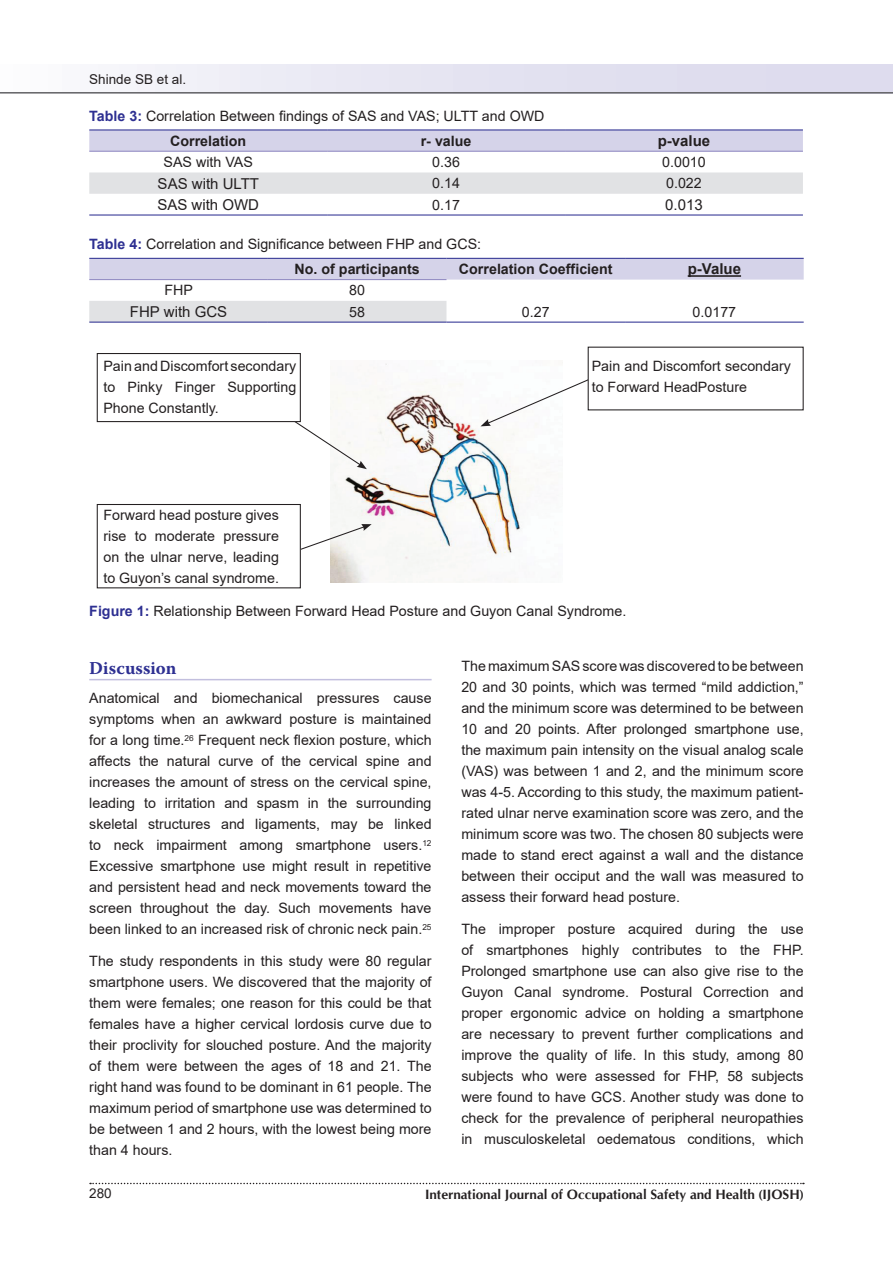
<style>
.page{position:relative;width:893px;height:1263px;background:#fff}
.page>*{position:absolute;margin:0;border:0;box-sizing:border-box;transform-origin:0 0}
.t1{font:700 18px "Warnock Pro";letter-spacing:.005em;color:#2e3092}
.t2{font:15px "Arial";color:#231f20}
.t3{font:700 15px "Arial";color:#231f20}
.t4{font:14.25px/21px "Arial";color:#231f20;text-align:justify}
.t5{font:700 14.25px "Arial";color:#231f20}
.t6{font:700 13.5px "CG Omega";color:#231f20}
.t7{font:13.5px "Arial";color:#231f20}
.s1{font-weight:700;color:#2e3092}
.s2{font-weight:700}
</style>
<div class="page">
<div style="left:0;top:65px;width:893px;height:29px;background:linear-gradient(to right,#f8f8fb,#d8d6eb)"></div>
<svg style="left:90px;top:1183px;width:714px;height:1px"></svg>
<hr style="left:0;top:92px;width:893px;height:2px;background:#636366">
<svg style="left:89px;top:130px;width:714px;height:21px;background:#d0cee6"></svg>
<div style="left:89px;top:172px;width:714px;height:22px;background:#e1e2e4"></div>
<hr style="left:89px;top:129px;width:238px;height:1px;background:#2e3092">
<hr style="left:327px;top:129px;width:238px;height:1px;background:#2e3092">
<hr style="left:565px;top:129px;width:238px;height:1px;background:#2e3092">
<hr style="left:89px;top:151px;width:238px;height:1px;background:#908ac2">
<hr style="left:327px;top:151px;width:238px;height:1px;background:#908ac2">
<hr style="left:565px;top:151px;width:238px;height:1px;background:#908ac2">
<hr style="left:89px;top:214px;width:238px;height:2px;background:#2e3092">
<hr style="left:327px;top:214px;width:238px;height:2px;background:#2e3092">
<hr style="left:565px;top:214px;width:238px;height:2px;background:#2e3092">
<div style="left:89px;top:259px;width:715px;height:21px;background:#d5d3e9"></div>
<div style="left:89px;top:301px;width:357px;height:21px;background:#e1e2e4"></div>
<hr style="left:89px;top:258px;width:179px;height:1px;background:#2e3092">
<hr style="left:268px;top:258px;width:178px;height:1px;background:#2e3092">
<hr style="left:446px;top:258px;width:179px;height:1px;background:#2e3092">
<hr style="left:625px;top:258px;width:179px;height:1px;background:#2e3092">
<hr style="left:89px;top:279px;width:179px;height:1px;background:#908ac2">
<hr style="left:268px;top:279px;width:178px;height:1px;background:#908ac2">
<hr style="left:89px;top:322px;width:179px;height:1px;background:#2e3092">
<hr style="left:268px;top:322px;width:178px;height:1px;background:#2e3092">
<hr style="left:446px;top:322px;width:179px;height:1px;background:#2e3092">
<hr style="left:625px;top:322px;width:179px;height:1px;background:#2e3092">
<hr style="left:688px;top:275px;width:53px;height:2px;background:#231f20">
<img style="left:330px;top:362px;width:233px;height:220px">
<svg style="left:301px;top:524px;width:71px;height:30px"></svg>
<svg style="left:480px;top:377px;width:112px;height:49px"></svg>
<svg style="left:272px;top:406px;width:95px;height:63px"></svg>
<div style="left:97px;top:353px;width:203px;height:69px;background:#fff"></div>
<div style="left:97px;top:353px;width:204px;height:69px;border:1px solid #231f20"></div>
<div style="left:97px;top:504px;width:204px;height:84px;border:1px solid #231f20"></div>
<div style="left:588px;top:347px;width:215px;height:63px;background:#fff"></div>
<hr style="left:89px;top:679px;width:343px;height:1px;background:#c2bfde">
<p class="t7" style="left:89px;top:70px;width:98px">Shinde SB et al.</p>
<p class="t4" style="left:170px;top:103px;width:376px;line-height:24.9px;text-indent:-81px"><span class="s1">Table 3:</span> Correlation Between findings of SAS and VAS; ULTT and OWD<br><span class="s2">Correlation</span></p>
<p class="t5" style="left:421px;top:131px;width:52px">r- value</p>
<p class="t3" style="left:658px;top:130px;width:54px">p-value</p>
<p class="t4" style="left:164px;top:151px;width:91px">SAS with VAS</p>
<p class="t4" style="left:432px;top:151px;width:29px">0.36</p>
<p class="t4" style="left:662px;top:151px;width:45px">0.0010</p>
<p class="t2" style="left:158px;top:173px;width:103px">SAS with ULTT</p>
<p class="t4" style="left:432px;top:173px;width:29px">0.14</p>
<p class="t4" style="left:666px;top:173px;width:37px">0.022</p>
<p class="t2" style="left:157px;top:194px;width:103px">SAS with OWD</p>
<p class="t4" style="left:432px;top:194px;width:29px">0.17</p>
<p class="t2" style="left:665px;top:194px;width:39px">0.013</p>
<p class="t4" style="left:295px;top:232px;width:188px;line-height:24.9px;text-indent:-205px"><span class="s1">Table 4:</span> Correlation and Significance between FHP and GCS:<br><span class="s2">No. of participants</span></p>
<p class="t5" style="left:459px;top:259px;width:155px">Correlation Coefficient</p>
<p class="t3" style="left:688px;top:259px;width:55px">p-Value</p>
<p class="t4" style="left:164px;top:280px;width:30px">FHP</p>
<p class="t4" style="left:349px;top:280px;width:17px">80</p>
<p class="t2" style="left:130px;top:301px;width:99px">FHP with GCS</p>
<p class="t4" style="left:349px;top:301px;width:17px">58</p>
<p class="t4" style="left:522px;top:301px;width:29px">0.27</p>
<p class="t4" style="left:693px;top:301px;width:45px">0.0177</p>
<p class="t4" style="left:103px;top:356px;width:194px">Pain and Discomfort secondary to Pinky Finger Supporting Phone Constantly.</p>
<p class="t4" style="left:103px;top:504px;width:177px">Forward head posture gives rise to moderate pressure on the ulnar nerve, leading to Guyon’s canal syndrome.</p>
<p class="t4" style="left:592px;top:356px;width:201px">Pain and Discomfort secondary to Forward HeadPosture</p>
<p class="t4" style="left:89px;top:601px;width:538px"><span class="s1">Figure 1:</span> Relationship Between Forward Head Posture and Guyon Canal Syndrome.</p>
<p class="t1" style="left:89px;top:657px;width:89px">Discussion</p>
<p class="t4" style="left:89px;top:688px;width:344px">Anatomical and biomechanical pressures cause symptoms when an awkward posture is maintained for a long time.<sup>26</sup> Frequent neck flexion posture, which affects the natural curve of the cervical spine and increases the amount of stress on the cervical spine, leading to irritation and spasm in the surrounding skeletal structures and ligaments, may be linked to neck impairment among smartphone users.<sup>12<br></sup>Excessive smartphone use might result in repetitive and persistent head and neck movements toward the screen throughout the day. Such movements have been linked to an increased risk of chronic neck pain.<sup>25</sup></p>
<p class="t4" style="left:89px;top:950px;width:344px">The study respondents in this study were 80 regular smartphone users. We discovered that the majority of them were females; one reason for this could be that females have a higher cervical lordosis curve due to their proclivity for slouched posture. And the majority of them were between the ages of 18 and 21. The right hand was found to be dominant in 61 people. The maximum period of smartphone use was determined to be between 1 and 2 hours, with the lowest being more than 4 hours.</p>
<p class="t4" style="left:461px;top:655px;width:344px">The maximum SAS score was discovered to be between 20 and 30 points, which was termed “mild addiction,” and the minimum score was determined to be between 10 and 20 points. After prolonged smartphone use, the maximum pain intensity on the visual analog scale (VAS) was between 1 and 2, and the minimum score was 4-5. According to this study, the maximum patient&shy;rated ulnar nerve examination score was zero, and the minimum score was two. The chosen 80 subjects were made to stand erect against a wall and the distance between their occiput and the wall was measured to assess their forward head posture.</p>
<p class="t4" style="left:461px;top:918px;width:344px">The improper posture acquired during the use of smartphones highly contributes to the FHP.<br>Prolonged smartphone use can also give rise to the Guyon Canal syndrome. Postural Correction and proper ergonomic advice on holding a smartphone are necessary to prevent further complications and improve the quality of life. In this study, among 80 subjects who were assessed for FHP, 58 subjects were found to have GCS. Another study was done to check for the prevalence of peripheral neuropathies in musculoskeletal oedematous conditions, which</p>
<p class="t7" style="left:89px;top:1184px;width:24px">280</p>
<p class="t6" style="left:425px;top:1185px;width:380px">International Journal of Occupational Safety and Health (IJOSH)</p>
</div>
